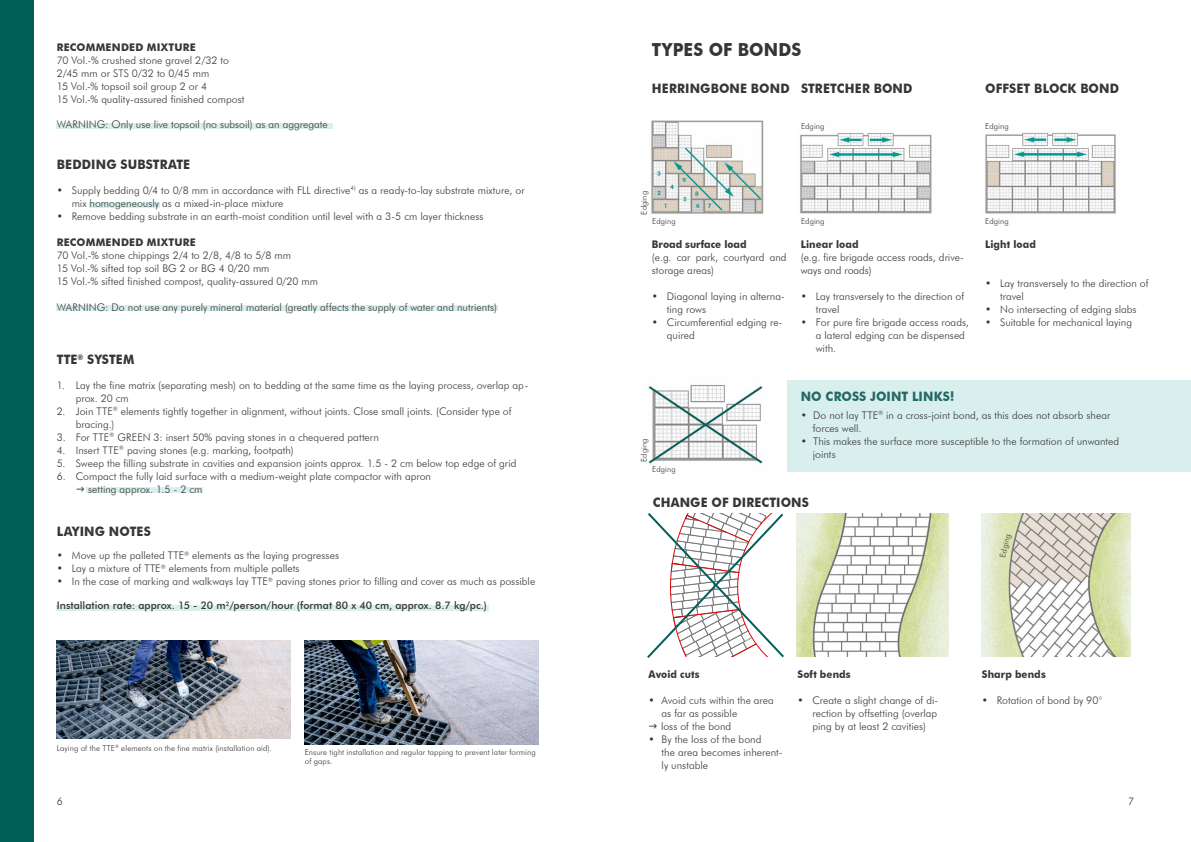
<style>
.page{position:relative;width:1191px;height:842px;background:#fff}
.page>*{position:absolute;margin:0;border:0;box-sizing:border-box;transform-origin:0 0}
.t1{font:700 18px "Futura BT";letter-spacing:.005em;color:#373636;scale:.94 1}
.t2{font:700 13px "Futura BT";letter-spacing:.01em;color:#373636;scale:.94 1}
.t3{font:700 13px "Futura BT";letter-spacing:.01em;color:#226964;scale:.94 1}
.t4{font:300 10.5px/13px "Futura BT";color:#373636}
.t5{font:500 10.5px "Futura BT";letter-spacing:.005em;color:#373636}
.t6{font:700 10.5px "Futura BT";letter-spacing:.01em;color:#373636;scale:.94 1}
.t7{font:700 10.5px "Futura BT";letter-spacing:.01em;color:#373636}
.t8{font:300 8px/9px "Futura BT";letter-spacing:.015em;color:#373636}
</style>
<div class="page">
<img style="left:647px;top:385px;width:116px;height:79px">
<img style="left:651px;top:120px;width:114px;height:94px">
<img style="left:800px;top:133px;width:132px;height:81px">
<img style="left:985px;top:132px;width:131px;height:82px">
<div style="left:57px;top:124px;width:276px;height:5px;background:#d9efee"></div>
<div style="left:57px;top:306px;width:441px;height:5px;background:#d9efee"></div>
<div style="left:89px;top:202px;width:70px;height:5px;background:#d9efee"></div>
<div style="left:86px;top:488px;width:116px;height:5px;background:#d9efee"></div>
<div style="left:57px;top:605px;width:432px;height:5px;background:#d9efee"></div>
<div style="left:0;top:0;width:34px;height:842px;background:#015f5a"></div>
<div style="left:786px;top:381px;width:405px;height:91px;background:#d9efee"></div>
<img style="left:57px;top:641px;width:234px;height:97px">
<img style="left:981px;top:514px;width:149px;height:142px">
<svg style="left:647px;top:513px;width:137px;height:145px"></svg>
<img style="left:796px;top:514px;width:152px;height:142px">
<img style="left:305px;top:641px;width:234px;height:104px">
<svg style="left:999px;top:535px;width:13px;height:22px"></svg>
<p class="t7" style="left:57px;top:40px;width:141px">RECOMMENDED MIXTURE</p>
<p class="t4" style="left:57px;top:53px;width:189px">70 Vol.-% crushed stone gravel 2/32 to 2/45 mm or STS 0/32 to 0/45 mm<br>15 Vol.-% topsoil soil group 2 or 4<br>15 Vol.-% quality-assured finished compost</p>
<p class="t4" style="left:57px;top:118px;width:272px">WARNING: Only use live topsoil (no subsoil) as an aggregate</p>
<p class="t2" style="left:57px;top:157px;width:143px">BEDDING SUBSTRATE</p>
<p class="t4" style="left:72px;top:183px;width:454px;text-indent:-15px">• Supply bedding 0/4 to 0/8 mm in accordance with FLL directive<sup>4)</sup> as a ready-to-lay substrate mixture, or mix homogeneously as a mixed-in-place mixture</p>
<p class="t4" style="left:57px;top:209px;width:428px">• Remove bedding substrate in an earth-moist condition until level with a 3-5 cm layer thickness</p>
<p class="t7" style="left:57px;top:235px;width:141px">RECOMMENDED MIXTURE</p>
<p class="t4" style="left:57px;top:248px;width:263px">70 Vol.-% stone chippings 2/4 to 2/8, 4/8 to 5/8 mm<br>15 Vol.-% sifted top soil BG 2 or BG 4 0/20 mm<br>15 Vol.-% sifted finished compost, quality-assured 0/20 mm</p>
<p class="t4" style="left:57px;top:300px;width:441px">WARNING: Do not use any purely mineral material (greatly affects the supply of water and nutrients)</p>
<p class="t2" style="left:57px;top:352px;width:84px">TTE<sup>®</sup> SYSTEM</p>
<p class="t4" style="left:76px;top:378px;width:454px;text-indent:-19px">1. Lay the fine matrix (separating mesh) on to bedding at the same time as the laying process, overlap ap&shy;prox. 20 cm</p>
<p class="t4" style="left:76px;top:404px;width:437px;text-indent:-19px">2. Join TTE<sup>®</sup> elements tightly together in alignment, without joints. Close small joints. (Consider type of bracing.)</p>
<p class="t4" style="left:57px;top:430px;width:324px">3. For TTE<sup>®</sup> GREEN 3: insert 50% paving stones in a chequered pattern</p>
<p class="t4" style="left:57px;top:443px;width:238px">4. Insert TTE<sup>®</sup> paving stones (e.g. marking, footpath)</p>
<p class="t4" style="left:57px;top:456px;width:461px">5. Sweep the filling substrate in cavities and expansion joints approx. 1.5 - 2 cm below top edge of grid</p>
<p class="t4" style="left:88px;top:469px;width:344px;text-indent:-31px">6. Compact the fully laid surface with a medium-weight plate compactor with apron setting approx. 1.5 - 2 cm</p>
<p class="t2" style="left:57px;top:523px;width:102px">LAYING NOTES</p>
<p class="t4" style="left:57px;top:549px;width:284px">• Move up the palleted TTE<sup>®</sup> elements as the laying progresses</p>
<p class="t4" style="left:57px;top:562px;width:244px">• Lay a mixture of TTE<sup>®</sup> elements from multiple pallets</p>
<p class="t4" style="left:57px;top:575px;width:480px">• In the case of marking and walkways lay TTE<sup>®</sup> paving stones prior to filling and cover as much as possible</p>
<p class="t5" style="left:57px;top:599px;width:432px">Installation rate: approx. 15 - 20 m<sup>2</sup>/person/hour (format 80 x 40 cm, approx. 8.7 kg/pc.)</p>
<p class="t8" style="left:57px;top:743px;width:217px">Laying of the TTE<sup>®</sup> elements on the fine matrix (installation aid).</p>
<p class="t8" style="left:305px;top:748px;width:232px">Ensure tight installation and regular tapping to prevent later forming of gaps.</p>
<h1 class="t1" style="left:652px;top:39px;width:160px">TYPES OF BONDS</h1>
<p class="t2" style="left:652px;top:81px;width:279px">HERRINGBONE BOND STRETCHER BOND</p>
<p class="t2" style="left:985px;top:81px;width:144px">OFFSET BLOCK BOND</p>
<p class="t8" style="left:801px;top:121px;width:25px">Edging</p>
<p class="t8" style="left:985px;top:121px;width:25px">Edging</p>
<p class="t8" style="left:639px;top:215px;width:25px;rotate:-90deg">Edging</p>
<p class="t8" style="left:652px;top:216px;width:25px">Edging</p>
<p class="t6" style="left:652px;top:238px;width:102px">Broad surface load</p>
<p class="t4" style="left:652px;top:251px;width:136px">(e.g. car park, courtyard and storage areas)</p>
<p class="t4" style="left:667px;top:290px;width:119px;text-indent:-15px">• Diagonal laying in alterna&shy;ting rows</p>
<p class="t4" style="left:667px;top:316px;width:117px;text-indent:-15px">• Circumferential edging re&shy;quired</p>
<p class="t8" style="left:801px;top:216px;width:25px">Edging</p>
<p class="t6" style="left:801px;top:238px;width:63px">Linear load</p>
<p class="t4" style="left:801px;top:251px;width:165px">(e.g. fire brigade access roads, drive&shy;ways and roads)</p>
<p class="t4" style="left:816px;top:290px;width:150px;text-indent:-15px">• Lay transversely to the direction of travel</p>
<p class="t4" style="left:816px;top:316px;width:155px;text-indent:-15px">• For pure fire brigade access roads, a lateral edging can be dispensed with.</p>
<p class="t8" style="left:985px;top:216px;width:25px">Edging</p>
<p class="t6" style="left:985px;top:238px;width:55px">Light load</p>
<p class="t4" style="left:1000px;top:277px;width:150px;text-indent:-15px">• Lay transversely to the direction of travel</p>
<p class="t4" style="left:985px;top:303px;width:153px">• No intersecting of edging slabs</p>
<p class="t4" style="left:985px;top:316px;width:148px">• Suitable for mechanical laying</p>
<p class="t8" style="left:639px;top:462px;width:25px;rotate:-90deg">Edging</p>
<p class="t8" style="left:652px;top:465px;width:25px">Edging</p>
<p class="t3" style="left:801px;top:389px;width:165px">NO CROSS JOINT LINKS!</p>
<p class="t4" style="left:813px;top:408px;width:299px;text-indent:-12px">• Do not lay TTE<sup>®</sup> in a cross-joint bond, as this does not absorb shear forces well.</p>
<p class="t4" style="left:813px;top:434px;width:308px;text-indent:-12px">• This makes the surface more susceptible to the formation of unwanted joints</p>
<p class="t2" style="left:653px;top:494px;width:168px">CHANGE OF DIRECTIONS</p>
<p class="t6" style="left:648px;top:667px;width:56px">Avoid cuts</p>
<p class="t4" style="left:661px;top:693px;width:114px;text-indent:-12px">• Avoid cuts within the area as far as possible<br>loss of the bond</p>
<p class="t4" style="left:661px;top:732px;width:122px;text-indent:-13px">• By the loss of the bond<br>the area becomes inherent&shy;ly unstable</p>
<p class="t6" style="left:797px;top:667px;width:58px">Soft bends</p>
<p class="t4" style="left:812px;top:693px;width:127px;text-align:justify;text-indent:-15px">• Create a slight change of di&shy;rection by offsetting (overlap ping by at least 2 cavities)</p>
<p class="t6" style="left:981px;top:667px;width:70px">Sharp bends</p>
<p class="t4" style="left:981px;top:693px;width:122px">• Rotation of bond by 90°</p>
<p class="t4" style="left:57px;top:794px;width:8px">6</p>
<p class="t4" style="left:1128px;top:794px;width:8px">7</p>
</div>
